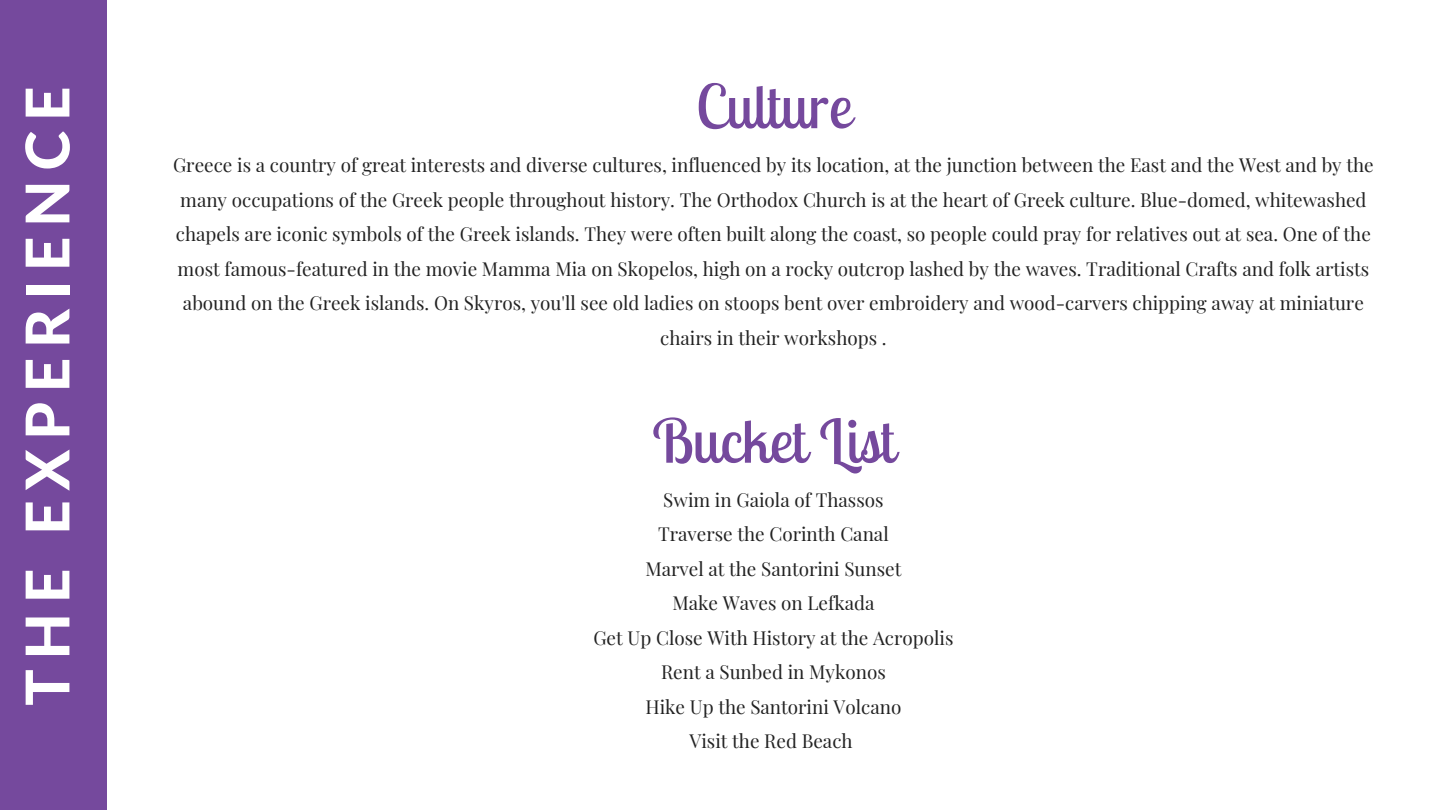
<style>
.page{position:relative;width:1440px;height:810px;background:#fff}
.page>*{position:absolute;margin:0;border:0;box-sizing:border-box;transform-origin:0 0}
.t1{font:60.4px "Lobster Two";color:#75499d}
.t2{font:800 60.4px "Lato Latin";letter-spacing:.16em;color:#fff}
.t3{font:18.9px/34.5px "Playfair Display";color:#222;text-align:center}
</style>
<div class="page">
<div style="left:0;top:0;width:106px;height:810px;background:#75499d"></div>
<p class="t2" style="left:21px;top:706px;width:621px;rotate:-90deg">THE EXPERIENCE</p>
<p class="t1" style="left:696px;top:68px;width:157px">Culture</p>
<p class="t3" style="left:173px;top:147px;width:1202px">Greece is a country of great interests and diverse cultures, influenced by its location, at the junction between the East and the West and by the many occupations of the Greek people throughout history. The Orthodox Church is at the heart of Greek culture. Blue-domed, whitewashed chapels are iconic symbols of the Greek islands. They were often built along the coast, so people could pray for relatives out at sea. One of the most famous-featured in the movie Mamma Mia on Skopelos, high on a rocky outcrop lashed by the waves. Traditional Crafts and folk artists abound on the Greek islands. On Skyros, you'll see old ladies on stoops bent over embroidery and wood-carvers chipping away at miniature chairs in their workshops .</p>
<p class="t1" style="left:652px;top:402px;width:244px">Bucket List</p>
<p class="t3" style="left:663px;top:482px;width:222px">Swim in Gaiola of Thassos</p>
<p class="t3" style="left:658px;top:516px;width:232px">Traverse the Corinth Canal</p>
<p class="t3" style="left:645px;top:551px;width:258px">Marvel at the Santorini Sunset</p>
<p class="t3" style="left:672px;top:585px;width:204px">Make Waves on Lefkada</p>
<p class="t3" style="left:593px;top:620px;width:362px">Get Up Close With History at the Acropolis</p>
<p class="t3" style="left:661px;top:654px;width:226px">Rent a Sunbed in Mykonos</p>
<p class="t3" style="left:645px;top:689px;width:257px">Hike Up the Santorini Volcano</p>
<p class="t3" style="left:690px;top:723px;width:165px">Visit the Red Beach</p>
</div>
